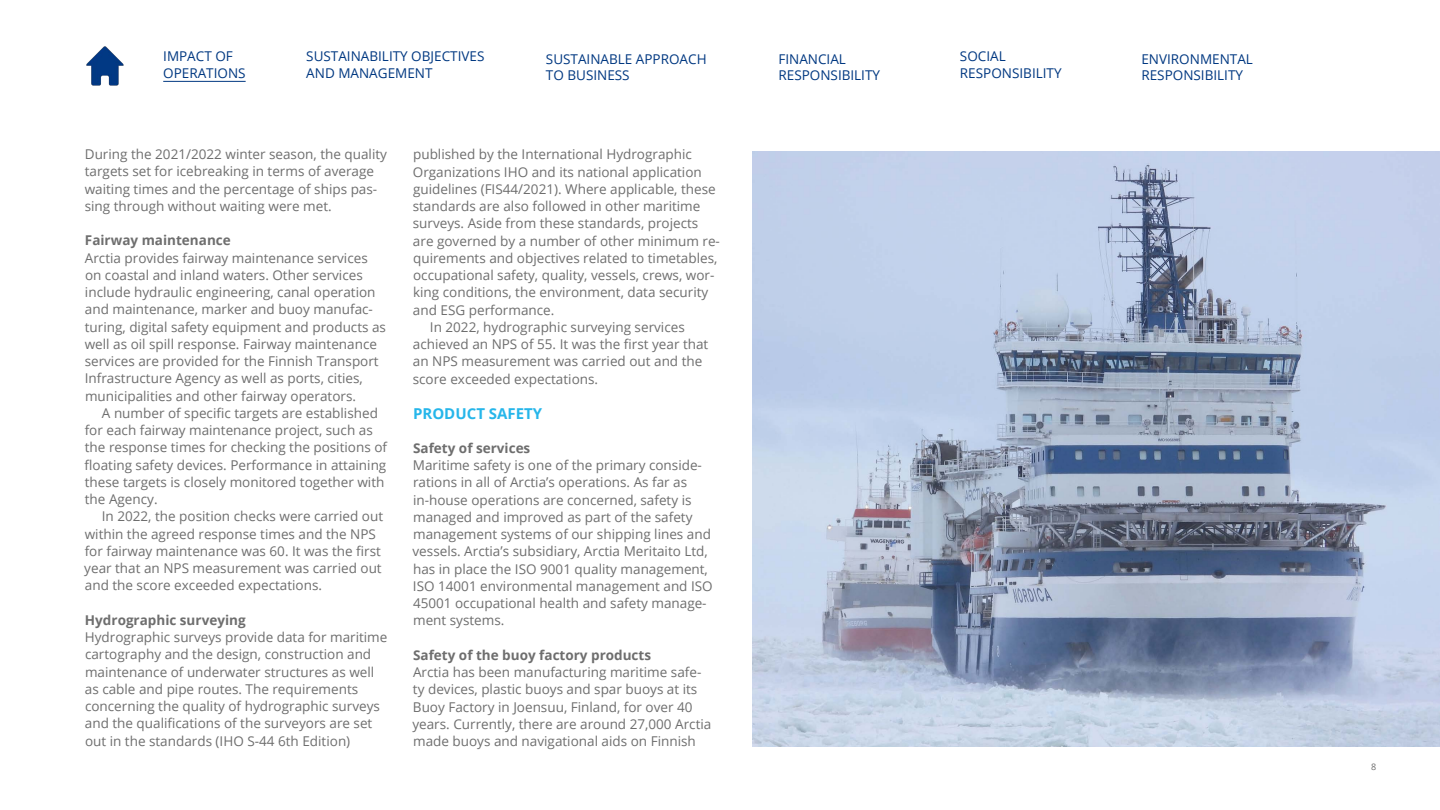
<style>
.page{position:relative;width:1440px;height:810px;background:#fff}
.page>*{position:absolute;margin:0;border:0;box-sizing:border-box;transform-origin:0 0}
.Leipäteksti{font:700 15px "Open Sans";color:#26b6ea}
.Leipäteksti-2{font:13.5px/17.2px "Open Sans";color:#6e6e6e}
.Navit{font:13.5px/16.2px "Open Sans";color:#003881}
.Leipäteksti-3{font:700 13.5px "Open Sans";color:#6e6e6e}
.t1{font:9px "Open Sans";color:#6e6e6e}
</style>
<div class="page">
<img style="left:753px;top:151px;width:686px;height:595px">
<hr style="left:163px;top:81px;width:83px;height:1px;background:#003881">
<img style="left:86px;top:46px;width:38px;height:40px">
<p class="Navit" style="left:163px;top:48px;width:84px">IMPACT OF<br>OPERATIONS</p>
<p class="Navit" style="left:306px;top:48px;width:180px">SUSTAINABILITY OBJECTIVES<br>AND MANAGEMENT</p>
<p class="Navit" style="left:546px;top:50px;width:162px">SUSTAINABLE APPROACH<br>TO BUSINESS</p>
<p class="Navit" style="left:778px;top:50px;width:103px">FINANCIAL<br>RESPONSIBILITY</p>
<p class="Navit" style="left:959px;top:48px;width:103px">SOCIAL<br>RESPONSIBILITY</p>
<p class="Navit" style="left:1141px;top:50px;width:113px">ENVIRONMENTAL<br>RESPONSIBILITY</p>
<p class="Leipäteksti-2" style="left:85px;top:145px;width:304px">During the 2021/2022 winter season, the quality targets set for icebreaking in terms of average waiting times and the percentage of ships pas&shy;sing through without waiting were met.</p>
<p class="Leipäteksti-3" style="left:85px;top:231px;width:147px">Fairway maintenance</p>
<p class="Leipäteksti-2" style="left:85px;top:249px;width:303px">Arctia provides fairway maintenance services on coastal and inland waters. Other services include hydraulic engineering, canal operation and maintenance, marker and buoy manufac&shy;turing, digital safety equipment and products as well as oil spill response. Fairway maintenance services are provided for the Finnish Transport Infrastructure Agency as well as ports, cities,</p>
<p class="Leipäteksti-2" style="left:85px;top:387px;width:272px">municipalities and other fairway operators.</p>
<p class="Leipäteksti-2" style="left:85px;top:404px;width:304px;text-indent:17px">A number of specific targets are established for each fairway maintenance project, such as the response times for checking the positions of floating safety devices. Performance in attaining these targets is closely monitored together with the Agency.</p>
<p class="Leipäteksti-2" style="left:84px;top:508px;width:300px;text-indent:18px">In 2022, the position checks were carried out within the agreed response times and the NPS for fairway maintenance was 60. It was the first year that an NPS measurement was carried out and the score exceeded expectations.</p>
<p class="Leipäteksti-3" style="left:85px;top:611px;width:162px">Hydrographic surveying</p>
<p class="Leipäteksti-2" style="left:85px;top:628px;width:304px">Hydrographic surveys provide data for maritime cartography and the design, construction and maintenance of underwater structures as well as cable and pipe routes. The requirements concerning the quality of hydrographic surveys and the qualifications of the surveyors are set out in the standards (IHO S-44 6th Edition)</p>
<p class="Leipäteksti-2" style="left:413px;top:145px;width:309px">published by the International Hydrographic Organizations IHO and its national application guidelines (FIS44/2021). Where applicable, these standards are also followed in other maritime surveys. Aside from these standards, projects are governed by a number of other minimum re&shy;quirements and objectives related to timetables, occupational safety, quality, vessels, crews, wor&shy;king conditions, the environment, data security and ESG performance.</p>
<p class="Leipäteksti-2" style="left:413px;top:318px;width:297px;text-indent:17px">In 2022, hydrographic surveying services achieved an NPS of 55. It was the first year that an NPS measurement was carried out and the score exceeded expectations.</p>
<p class="Leipäteksti" style="left:413px;top:403px;width:131px">PRODUCT SAFETY</p>
<p class="Leipäteksti-3" style="left:413px;top:438px;width:119px">Safety of services</p>
<p class="Leipäteksti-2" style="left:412px;top:456px;width:302px">Maritime safety is one of the primary conside&shy;rations in all of Arctia’s operations. As far as in-house operations are concerned, safety is managed and improved as part of the safety management systems of our shipping lines and vessels. Arctia’s subsidiary, Arctia Meritaito Ltd, has in place the ISO 9001 quality management, ISO 14001 environmental management and ISO 45001 occupational health and safety manage&shy;ment systems.</p>
<p class="Leipäteksti-3" style="left:413px;top:645px;width:239px">Safety of the buoy factory products</p>
<p class="Leipäteksti-2" style="left:412px;top:663px;width:300px">Arctia has been manufacturing maritime safe&shy;ty devices, plastic buoys and spar buoys at its Buoy Factory in Joensuu, Finland, for over 40 years. Currently, there are around 27,000 Arctia made buoys and navigational aids on Finnish</p>
<p class="t1" style="left:1370px;top:761px;width:7px">8</p>
</div>
